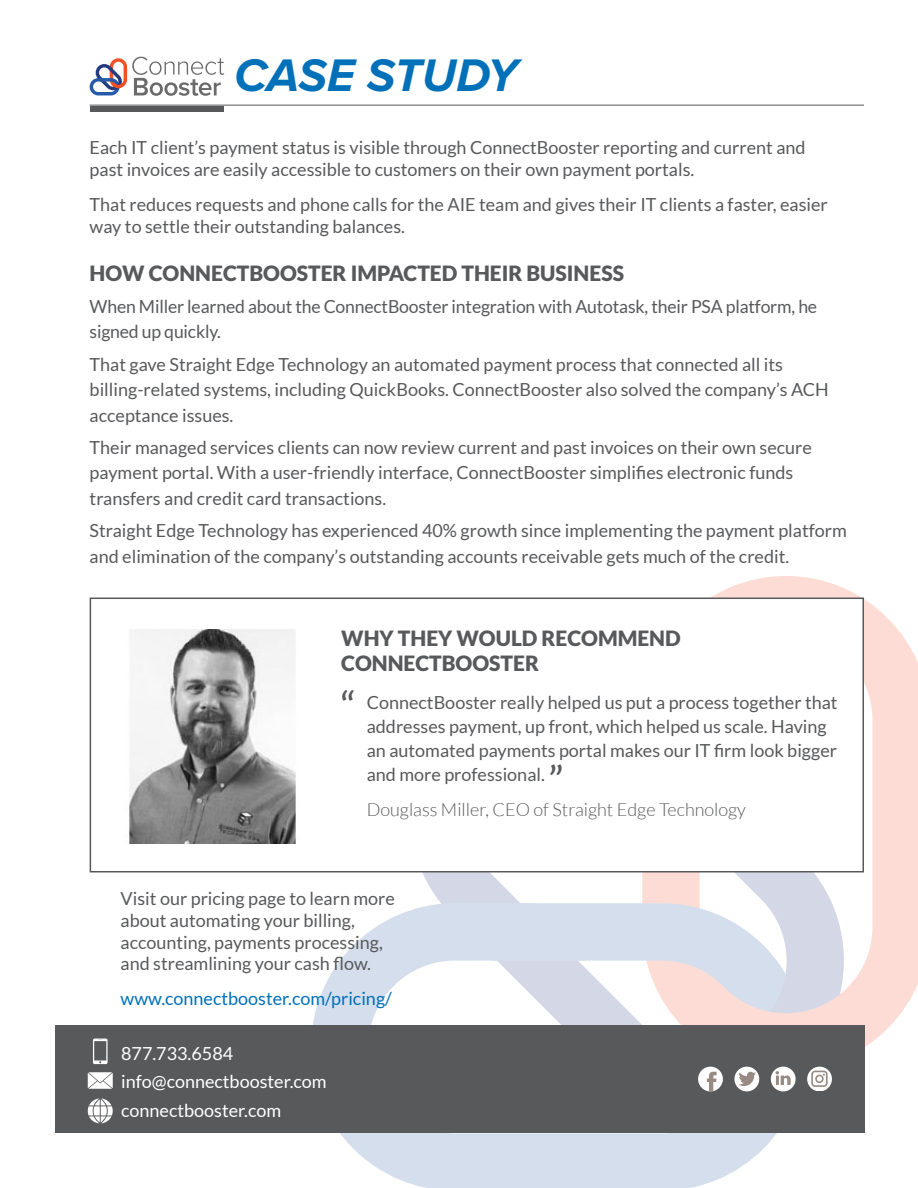
<style>
.page{position:relative;width:918px;height:1188px;background:#fff}
.page>*{position:absolute;margin:0;border:0;box-sizing:border-box;transform-origin:0 0}
.t1{font:italic 700 47.4px "Proxima Nova";letter-spacing:-.005em;color:#0070b9}
.t2{font:42px "Lato";color:#58595b}
.t3{font:900 21px/25.2px "Lato";color:#58595b}
.t4{font:18px/25.5px "Lato";color:#58595b}
.t5{font:18px/28.5px "Lato";color:#fff}
.t6{font:300 18px "Lato";color:#58595b}
.t7{font:18px "Lato";color:#0070b9}
</style>
<div class="page">
<svg style="left:642px;top:576px;width:276px;height:471px;fill:#fcdcd4"></svg>
<svg style="left:313px;top:916px;width:464px;height:272px;fill:#d4deed"></svg>
<svg style="left:396px;top:872px;width:448px;height:153px;fill:#d4deed"></svg>
<div style="left:437px;top:903px;width:148px;height:58px;background:#d4deed"></div>
<div style="left:90px;top:598px;width:774px;height:274px;background:#fff;border:2px solid #58595b"></div>
<img style="left:129px;top:629px;width:167px;height:214px">
<svg style="left:90px;top:57px;width:134px;height:39px"></svg>
<hr style="left:90px;top:105px;width:774px;height:1px;background:#58595b">
<div style="left:90px;top:106px;width:134px;height:6px;background:#58595b"></div>
<div style="left:55px;top:1025px;width:810px;height:108px;background:#58595b"></div>
<svg style="left:88px;top:1072px;width:25px;height:17px"></svg>
<svg style="left:88px;top:1098px;width:25px;height:25px"></svg>
<svg style="left:93px;top:1039px;width:15px;height:25px"></svg>
<svg style="left:689px;top:986px;width:153px;height:105px"></svg>
<h1 class="t1" style="left:234px;top:40px;width:285px">CASE STUDY</h1>
<p class="t4" style="left:90px;top:137px;width:717px;line-height:21.6px">Each IT client’s payment status is visible through ConnectBooster reporting and current and past invoices are easily accessible to customers on their own payment portals.</p>
<p class="t4" style="left:90px;top:194px;width:740px;line-height:21.6px">That reduces requests and phone calls for the AIE team and gives their IT clients a faster, easier way to settle their outstanding balances.</p>
<p class="t3" style="left:90px;top:260px;width:536px">HOW CONNECTBOOSTER IMPACTED THEIR BUSINESS</p>
<p class="t4" style="left:90px;top:294px;width:729px">When Miller learned about the ConnectBooster integration with Autotask, their PSA platform, he signed up quickly.</p>
<p class="t4" style="left:90px;top:351px;width:741px">That gave Straight Edge Technology an automated payment process that connected all its billing-related systems, including QuickBooks. ConnectBooster also solved the company’s ACH acceptance issues.</p>
<p class="t4" style="left:90px;top:435px;width:724px">Their managed services clients can now review current and past invoices on their own secure payment portal. With a user-friendly interface, ConnectBooster simplifies electronic funds transfers and credit card transactions.</p>
<p class="t4" style="left:90px;top:518px;width:759px">Straight Edge Technology has experienced 40% growth since implementing the payment platform and elimination of the company’s outstanding accounts receivable gets much of the credit.</p>
<p class="t3" style="left:341px;top:626px;width:341px">WHY THEY WOULD RECOMMEND<br>CONNECTBOOSTER</p>
<h2 class="t2" style="left:341px;top:684px;width:17px">“</h2>
<p class="t4" style="left:367px;top:690px;width:472px;line-height:24px">ConnectBooster really helped us put a process together that addresses payment, up front, which helped us scale. Having an automated payments portal makes our IT firm look bigger and more professional.</p>
<h2 class="t2" style="left:548px;top:757px;width:17px">”</h2>
<p class="t6" style="left:367px;top:800px;width:381px">Douglass Miller, CEO of Straight Edge Technology</p>
<p class="t4" style="left:121px;top:888px;width:276px;line-height:21.6px">Visit our pricing page to learn more about automating your billing, accounting, payments processing, and streamlining your cash flow.</p>
<p class="t7" style="left:121px;top:989px;width:273px">www.connectbooster.com/pricing/</p>
<p class="t5" style="left:121px;top:1039px;width:207px">877.733.6584 info@connectbooster.com connectbooster.com</p>
</div>
